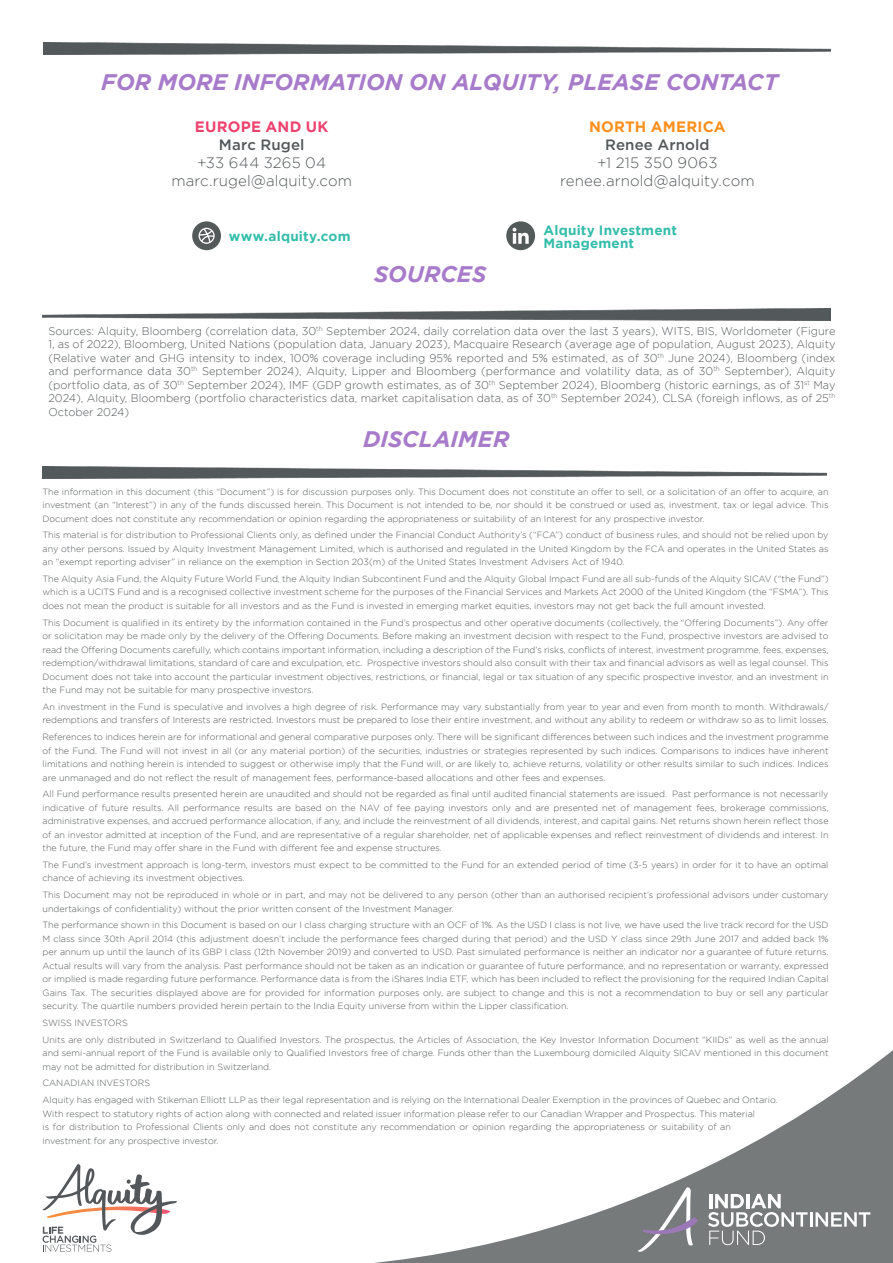
<style>
.page{position:relative;width:893px;height:1263px;background:#fff}
.page>*{position:absolute;margin:0;border:0;box-sizing:border-box;transform-origin:0 0}
.Paragraph_Style_2{font:italic 700 22.5px "Gotham";color:#a77bca}
.Paragraph_Style_2-2{font:300 15px/18px "Gotham";letter-spacing:.01em;color:#54585a;text-align:center}
.Paragraph_Style_3{font:700 15px "Gotham";letter-spacing:.015em;color:#ff8f1c}
.t1{font:700 15px "Gotham";letter-spacing:.015em;color:#ef426f}
.t2{font:500 15px "Gotham";letter-spacing:.01em;color:#54585a}
.social{font:700 13.5px/13.5px "Gotham";letter-spacing:.015em;color:#33bdaa}
.t3{font:300 11.25px/13.5px "Gotham";color:#54585a;text-align:justify}
.t4{font:300 9px/13.5px "Gotham";color:#54585a;text-align:justify}
.s1{font-weight:500}
</style>
<div class="page">
<svg style="left:374px;top:1050px;width:519px;height:213px"></svg>
<div style="left:506px;top:221px;width:29px;height:29px;background:#545959;border-radius:50%"></div>
<svg style="left:513px;top:228px;width:16px;height:16px"></svg>
<div style="left:192px;top:221px;width:29px;height:29px;background:#545959;border-radius:50%"></div>
<svg style="left:199px;top:228px;width:16px;height:16px"></svg>
<img style="left:43px;top:42px;width:787px;height:13px">
<img style="left:43px;top:466px;width:783px;height:12px">
<svg style="left:43px;top:1164px;width:134px;height:88px"></svg>
<svg style="left:638px;top:1187px;width:60px;height:65px;background:#8d8e92"></svg>
<svg style="left:708px;top:1194px;width:162px;height:51px;background:#929595"></svg>
<img style="left:43px;top:308px;width:787px;height:13px">
<p class="Paragraph_Style_2" style="left:101px;top:69px;width:678px">FOR MORE INFORMATION ON ALQUITY, PLEASE CONTACT</p>
<p class="Paragraph_Style_3" style="left:589px;top:118px;width:138px">NORTH AMERICA</p>
<p class="Paragraph_Style_2-2" style="left:597px;top:135px;width:122px"><span class="s1">Renee Arnold </span>+1 215 350 9063</p>
<p class="Paragraph_Style_2-2" style="left:560px;top:171px;width:196px">renee.arnold@alquity.com</p>
<h2 class="t1" style="left:195px;top:118px;width:135px">EUROPE AND UK</h2>
<h2 class="t2" style="left:219px;top:134px;width:87px">Marc Rugel</h2>
<h2 class="Paragraph_Style_2-2" style="left:171px;top:153px;width:182px">+33 644 3265 04 marc.rugel@alquity.com</h2>
<p class="social" style="left:229px;top:229px;width:123px">www.alquity.com</p>
<p class="social" style="left:544px;top:223px;width:135px">Alquity Investment<br>Management</p>
<p class="Paragraph_Style_2" style="left:374px;top:261px;width:114px">SOURCES</p>
<p class="t3" style="left:48px;top:324px;width:789px">Sources: Alquity, Bloomberg (correlation data, 30<sup>th</sup> September 2024, daily correlation data over the last 3 years), WITS, BIS, Worldometer (Figure 1, as of 2022), Bloomberg, United Nations (population data, January 2023), Macquaire Research (average age of population, August 2023), Alquity (Relative water and GHG intensity to index, 100% coverage including 95% reported and 5% estimated, as of 30<sup>th</sup> June 2024), Bloomberg (index and performance data 30<sup>th</sup> September 2024), Alquity, Lipper and Bloomberg (performance and volatility data, as of 30<sup>th</sup> September), Alquity (portfolio data, as of 30<sup>th</sup> September 2024), IMF (GDP growth estimates, as of 30<sup>th</sup> September 2024), Bloomberg (historic earnings, as of 31<sup>st</sup> May 2024), Alquity, Bloomberg (portfolio characteristics data, market capitalisation data, as of 30<sup>th</sup> September 2024), CLSA (foreigh inflows, as of 25<sup>th </sup>October 2024)</p>
<p class="Paragraph_Style_2" style="left:363px;top:426px;width:148px">DISCLAIMER</p>
<p class="t4" style="left:43px;top:484px;width:787px">The information in this document (this “Document”) is for discussion purposes only. This Document does not constitute an offer to sell, or a solicitation of an offer to acquire, an investment (an “Interest”) in any of the funds discussed herein. This Document is not intended to be, nor should it be construed or used as, investment, tax or legal advice. This Document does not constitute any recommendation or opinion regarding the appropriateness or suitability of an Interest for any prospective investor.</p>
<p class="t4" style="left:43px;top:528px;width:788px">This material is for distribution to Professional Clients only, as defined under the Financial Conduct Authority’s (“FCA”) conduct of business rules, and should not be relied upon by any other persons. Issued by Alquity Investment Management Limited, which is authorised and regulated in the United Kingdom by the FCA and operates in the United States as an “exempt reporting adviser” in reliance on the exemption in Section 203(m) of the United States Investment Advisers Act of 1940.</p>
<p class="t4" style="left:43px;top:572px;width:788px">The Alquity Asia Fund, the Alquity Future World Fund, the Alquity Indian Subcontinent Fund and the Alquity Global Impact Fund are all sub-funds of the Alquity SICAV (“the Fund”) which is a UCITS Fund and is a recognised collective investment scheme for the purposes of the Financial Services and Markets Act 2000 of the United Kingdom (the “FSMA”). This does not mean the product is suitable for all investors and as the Fund is invested in emerging market equities, investors may not get back the full amount invested.</p>
<p class="t4" style="left:43px;top:616px;width:788px">This Document is qualified in its entirety by the information contained in the Fund’s prospectus and other operative documents (collectively, the “Offering Documents”). Any offer or solicitation may be made only by the delivery of the Offering Documents. Before making an investment decision with respect to the Fund, prospective investors are advised to read the Offering Documents carefully, which contains important information, including a description of the Fund’s risks, conflicts of interest, investment programme, fees, expenses, redemption/withdrawal limitations, standard of care and exculpation, etc. Prospective investors should also consult with their tax and financial advisors as well as legal counsel. This Document does not take into account the particular investment objectives, restrictions, or financial, legal or tax situation of any specific prospective investor, and an investment in the Fund may not be suitable for many prospective investors.</p>
<p class="t4" style="left:43px;top:700px;width:788px">An investment in the Fund is speculative and involves a high degree of risk. Performance may vary substantially from year to year and even from month to month. Withdrawals/ redemptions and transfers of Interests are restricted. Investors must be prepared to lose their entire investment, and without any ability to redeem or withdraw so as to limit losses.</p>
<p class="t4" style="left:43px;top:730px;width:788px">References to indices herein are for informational and general comparative purposes only. There will be significant differences between such indices and the investment programme of the Fund. The Fund will not invest in all (or any material portion) of the securities, industries or strategies represented by such indices. Comparisons to indices have inherent limitations and nothing herein is intended to suggest or otherwise imply that the Fund will, or are likely to, achieve returns, volatility or other results similar to such indices. Indices are unmanaged and do not reflect the result of management fees, performance-based allocations and other fees and expenses.</p>
<p class="t4" style="left:43px;top:787px;width:788px">All Fund performance results presented herein are unaudited and should not be regarded as final until audited financial statements are issued. Past performance is not necessarily indicative of future results. All performance results are based on the NAV of fee paying investors only and are presented net of management fees, brokerage commissions, administrative expenses, and accrued performance allocation, if any, and include the reinvestment of all dividends, interest, and capital gains. Net returns shown herein reflect those of an investor admitted at inception of the Fund, and are representative of a regular shareholder, net of applicable expenses and reflect reinvestment of dividends and interest. In the future, the Fund may offer share in the Fund with different fee and expense structures.</p>
<p class="t4" style="left:43px;top:858px;width:787px">The Fund’s investment approach is long-term, investors must expect to be committed to the Fund for an extended period of time (3-5 years) in order for it to have an optimal chance of achieving its investment objectives.</p>
<p class="t4" style="left:43px;top:888px;width:787px">This Document may not be reproduced in whole or in part, and may not be delivered to any person (other than an authorised recipient’s professional advisors under customary undertakings of confidentiality) without the prior written consent of the Investment Manager.</p>
<p class="t4" style="left:43px;top:918px;width:788px">The performance shown in this Document is based on our I class charging structure with an OCF of 1%. As the USD I class is not live, we have used the live track record for the USD M class since 30th April 2014 (this adjustment doesn’t include the performance fees charged during that period) and the USD Y class since 29th June 2017 and added back 1% per annum up until the launch of its GBP I class (12th November 2019) and converted to USD. Past simulated performance is neither an indicator nor a guarantee of future returns.<br>Actual results will vary from the analysis. Past performance should not be taken as an indication or guarantee of future performance, and no representation or warranty, expressed or implied is made regarding future performance. Performance data is from the iShares India ETF, which has been included to reflect the provisioning for the required Indian Capital Gains Tax. The securities displayed above are for provided for information purposes only, are subject to change and this is not a recommendation to buy or sell any particular security. The quartile numbers provided herein pertain to the India Equity universe from within the Lipper classification.</p>
<p class="t4" style="left:43px;top:1016px;width:87px">SWISS INVESTORS</p>
<p class="t4" style="left:43px;top:1033px;width:788px">Units are only distributed in Switzerland to Qualified Investors. The prospectus, the Articles of Association, the Key Investor Information Document “KIIDs” as well as the annual and semi-annual report of the Fund is available only to Qualified Investors free of charge. Funds other than the Luxembourg domiciled Alquity SICAV mentioned in this document may not be admitted for distribution in Switzerland.</p>
<p class="t4" style="left:43px;top:1076px;width:109px">CANADIAN INVESTORS</p>
<p class="t4" style="left:43px;top:1093px;width:737px;text-align:left">Alquity has engaged with Stikeman Elliott LLP as their legal representation and is relying on the International Dealer Exemption in the provinces of Quebec and Ontario.<br>With respect to statutory rights of action along with connected and related issuer information please refer to our Canadian Wrapper and Prospectus. This material<br>is for distribution to Professional Clients only and does not constitute any recommendation or opinion regarding the appropriateness or suitability of an investment for any prospective investor.</p>
</div>
